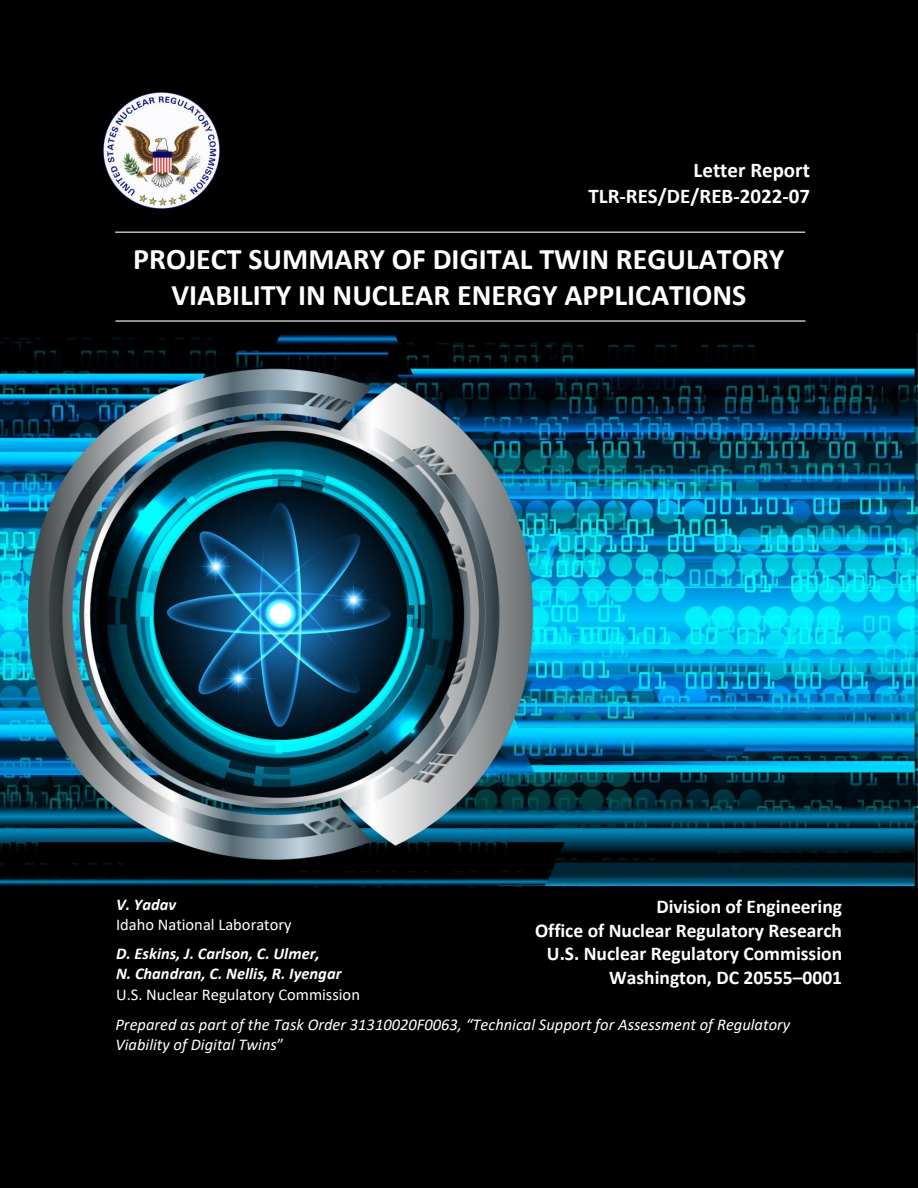
<style>
.page{position:relative;width:918px;height:1188px;background:#fff}
.page>*{position:absolute;margin:0;border:0;box-sizing:border-box;transform-origin:0 0}
.t1{font:700 30px/36.6px "Calibri";color:#fff;text-align:center}
.t2{font:700 21px "Calibri";color:#fff}
.t3{font:700 19.5px/23.9px "Calibri";color:#fff;text-align:right}
.t4{font:italic 16.5px "Calibri";color:#fff}
.t5{font:italic 700 16.5px/20.1px "Calibri";color:#fff}
.t6{font:16.5px "Calibri";color:#fff}
.s1{font-style:normal}
</style>
<div class="page">
<div style="left:0;top:855px;width:918px;height:333px;background:#000"></div>
<div style="left:0;top:0;width:918px;height:333px;background:#000"></div>
<hr style="left:116px;top:320px;width:690px;height:2px;background:#fff">
<hr style="left:115px;top:232px;width:690px;height:1px;background:#fff">
<img style="left:104px;top:93px;width:116px;height:116px">
<img style="left:0;top:333px;width:918px;height:555px">
<p class="t2" style="left:694px;top:161px;width:118px">Letter Report</p>
<p class="t2" style="left:588px;top:187px;width:223px">TLR-RES/DE/REB-2022-07</p>
<p class="t1" style="left:133px;top:243px;width:653px">PROJECT SUMMARY OF DIGITAL TWIN REGULATORY<br>VIABILITY IN NUCLEAR ENERGY APPLICATIONS</p>
<p class="t5" style="left:116px;top:896px;width:62px">V. Yadav</p>
<p class="t6" style="left:116px;top:918px;width:177px">Idaho National Laboratory</p>
<p class="t5" style="left:116px;top:945px;width:227px">D. Eskins, J. Carlson, C. Ulmer,<br>N. Chandran, C. Nellis, R. Iyengar</p>
<p class="t6" style="left:116px;top:987px;width:245px">U.S. Nuclear Regulatory Commission</p>
<p class="t3" style="left:656px;top:896px;width:187px">Division of Engineering</p>
<p class="t3" style="left:535px;top:920px;width:309px">Office of Nuclear Regulatory Research</p>
<p class="t3" style="left:547px;top:943px;width:297px">U.S. Nuclear Regulatory Commission<br>Washington, DC 20555–0001</p>
<p class="t4" style="left:115px;top:1017px;width:676px">Prepared as part of the Task Order 31310020F0063, “Technical Support for Assessment of Regulatory</p>
<p class="t4" style="left:115px;top:1037px;width:170px">Viability of Digital Twins<span class="s1">”</span></p>
</div>
